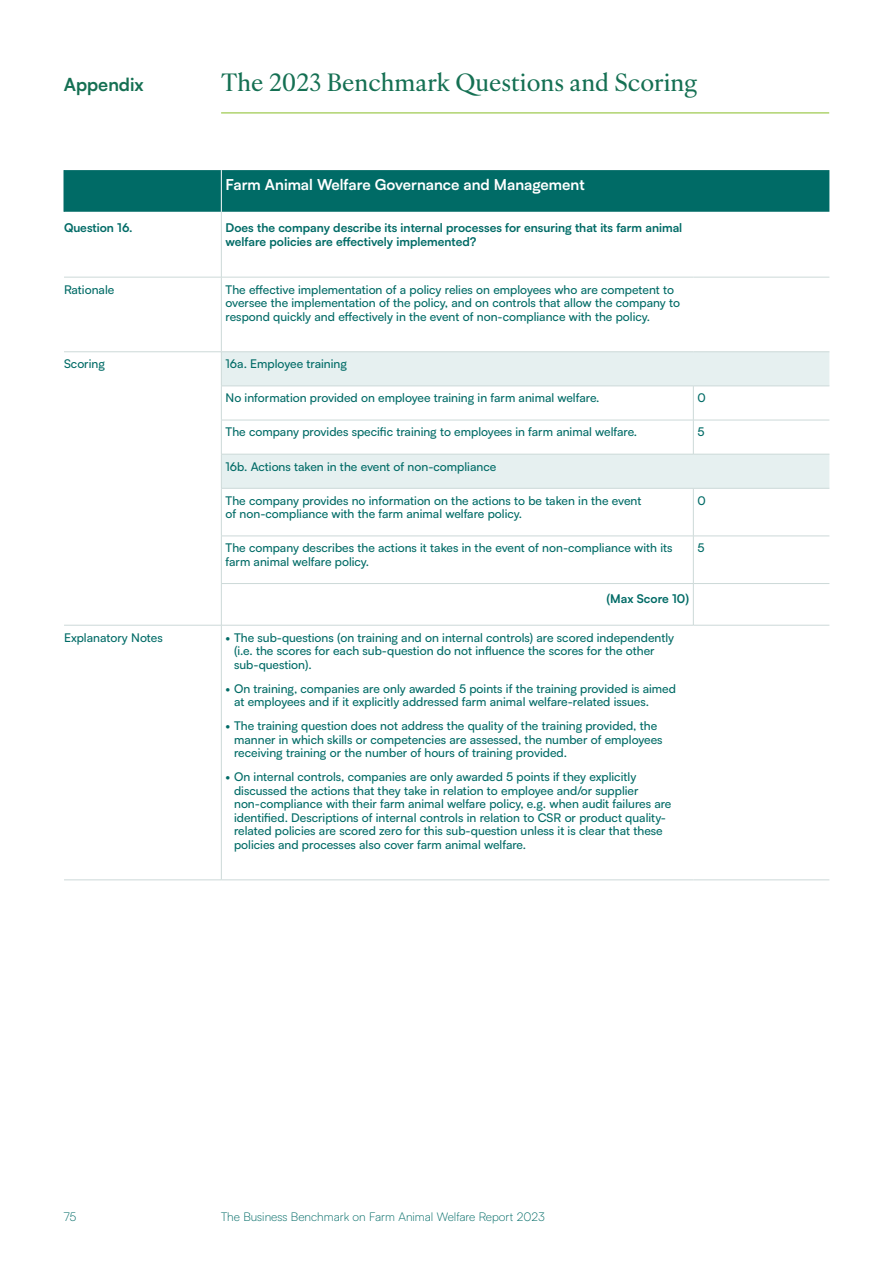
<style>
.page{position:relative;width:893px;height:1263px;background:#fff}
.page>*{position:absolute;margin:0;border:0;box-sizing:border-box;transform-origin:0 0}
.t1{font:500 24px "Ivy Ora Text";color:#157053}
.t2{font:700 18px "Satoshi";color:#157053}
.t3{font:700 15px "Satoshi";color:#fff}
.t4{font:500 12px/13.5px "Satoshi";color:#006b66}
.t5{font:700 12px/13.5px "Satoshi";color:#006b66}
.t6{font:300 12px "Satoshi";color:#006b66}
</style>
<div class="page">
<div style="left:65px;top:170px;width:764px;height:42px;background:#006b66"></div>
<svg style="left:222px;top:352px;width:607px;height:136px;fill:#e6f0f0"></svg>
<hr style="left:221px;top:212px;width:1px;height:65px;background:#ccd9d8">
<hr style="left:64px;top:277px;width:157px;height:1px;background:#ccd9d8">
<hr style="left:221px;top:277px;width:472px;height:1px;background:#ccd9d8">
<hr style="left:221px;top:277px;width:1px;height:75px;background:#ccd9d8">
<hr style="left:693px;top:277px;width:136px;height:1px;background:#ccd9d8">
<hr style="left:64px;top:351px;width:157px;height:1px;background:#ccd9d8">
<hr style="left:221px;top:351px;width:472px;height:1px;background:#ccd9d8">
<hr style="left:221px;top:352px;width:1px;height:34px;background:#ccd9d8">
<hr style="left:693px;top:351px;width:136px;height:1px;background:#ccd9d8">
<hr style="left:221px;top:386px;width:472px;height:1px;background:#ccd9d8">
<hr style="left:221px;top:386px;width:1px;height:34px;background:#ccd9d8">
<hr style="left:693px;top:386px;width:136px;height:1px;background:#ccd9d8">
<hr style="left:693px;top:386px;width:1px;height:34px;background:#ccd9d8">
<hr style="left:221px;top:420px;width:472px;height:1px;background:#ccd9d8">
<hr style="left:221px;top:420px;width:1px;height:34px;background:#ccd9d8">
<hr style="left:693px;top:420px;width:136px;height:1px;background:#ccd9d8">
<hr style="left:693px;top:420px;width:1px;height:34px;background:#ccd9d8">
<hr style="left:221px;top:454px;width:472px;height:1px;background:#ccd9d8">
<hr style="left:221px;top:454px;width:1px;height:34px;background:#ccd9d8">
<hr style="left:693px;top:454px;width:136px;height:1px;background:#ccd9d8">
<hr style="left:221px;top:488px;width:472px;height:1px;background:#ccd9d8">
<hr style="left:221px;top:488px;width:1px;height:48px;background:#ccd9d8">
<hr style="left:693px;top:488px;width:136px;height:1px;background:#ccd9d8">
<hr style="left:693px;top:488px;width:1px;height:48px;background:#ccd9d8">
<hr style="left:221px;top:536px;width:472px;height:1px;background:#ccd9d8">
<hr style="left:221px;top:536px;width:1px;height:47px;background:#ccd9d8">
<hr style="left:693px;top:536px;width:136px;height:1px;background:#ccd9d8">
<hr style="left:693px;top:536px;width:1px;height:47px;background:#ccd9d8">
<hr style="left:221px;top:583px;width:472px;height:1px;background:#ccd9d8">
<hr style="left:221px;top:584px;width:1px;height:41px;background:#ccd9d8">
<hr style="left:693px;top:583px;width:136px;height:1px;background:#ccd9d8">
<hr style="left:693px;top:584px;width:1px;height:41px;background:#ccd9d8">
<hr style="left:64px;top:625px;width:157px;height:1px;background:#ccd9d8">
<hr style="left:221px;top:625px;width:472px;height:1px;background:#ccd9d8">
<hr style="left:221px;top:625px;width:1px;height:255px;background:#ccd9d8">
<hr style="left:693px;top:625px;width:136px;height:1px;background:#ccd9d8">
<hr style="left:64px;top:879px;width:157px;height:1px;background:#ccd9d8">
<hr style="left:221px;top:879px;width:472px;height:1px;background:#ccd9d8">
<hr style="left:693px;top:879px;width:136px;height:1px;background:#ccd9d8">
<hr style="left:64px;top:170px;width:1px;height:42px;background:#006b66">
<hr style="left:221px;top:170px;width:1px;height:42px;background:#fff">
<hr style="left:221px;top:113px;width:608px;height:1px;background:#87bd26">
<h2 class="t2" style="left:64px;top:72px;width:82px">Appendix</h2>
<h1 class="t1" style="left:221px;top:64px;width:478px">The 2023 Benchmark Questions and Scoring</h1>
<p class="t3" style="left:226px;top:173px;width:361px">Farm Animal Welfare Governance and Management</p>
<p class="t5" style="left:64px;top:221px;width:70px">Question 16.</p>
<p class="t5" style="left:226px;top:221px;width:458px">Does the company describe its internal processes for ensuring that its farm animal welfare policies are effectively implemented?</p>
<p class="t4" style="left:64px;top:282px;width:52px">Rationale</p>
<p class="t4" style="left:226px;top:282px;width:456px">The effective implementation of a policy relies on employees who are competent to oversee the implementation of the policy, and on controls that allow the company to respond quickly and effectively in the event of non-compliance with the policy.</p>
<p class="t4" style="left:64px;top:356px;width:42px">Scoring</p>
<p class="t4" style="left:226px;top:356px;width:123px">16a. Employee training</p>
<p class="t4" style="left:226px;top:391px;width:375px">No information provided on employee training in farm animal welfare.</p>
<p class="t4" style="left:698px;top:391px;width:10px">0</p>
<p class="t4" style="left:226px;top:425px;width:413px">The company provides specific training to employees in farm animal welfare.</p>
<p class="t4" style="left:698px;top:425px;width:9px">5</p>
<p class="t4" style="left:226px;top:459px;width:272px">16b. Actions taken in the event of non-compliance</p>
<p class="t4" style="left:226px;top:493px;width:417px">The company provides no information on the actions to be taken in the event of non-compliance with the farm animal welfare policy.</p>
<p class="t4" style="left:698px;top:493px;width:10px">0</p>
<p class="t4" style="left:226px;top:541px;width:448px">The company describes the actions it takes in the event of non-compliance with its farm animal welfare policy.</p>
<p class="t4" style="left:698px;top:541px;width:9px">5</p>
<p class="t5" style="left:607px;top:591px;width:84px">(Max Score 10)</p>
<p class="t4" style="left:64px;top:630px;width:100px">Explanatory Notes</p>
<p class="t4" style="left:234px;top:630px;width:442px;text-indent:-9px">• The sub-questions (on training and on internal controls) are scored independently (i.e. the scores for each sub-question do not influence the scores for the other sub-question).</p>
<p class="t4" style="left:234px;top:681px;width:443px;text-indent:-9px">• On training, companies are only awarded 5 points if the training provided is aimed at employees and if it explicitly addressed farm animal welfare-related issues.</p>
<p class="t4" style="left:234px;top:718px;width:430px;text-indent:-9px">• The training question does not address the quality of the training provided, the manner in which skills or competencies are assessed, the number of employees receiving training or the number of hours of training provided.</p>
<p class="t4" style="left:234px;top:769px;width:439px;text-indent:-9px">• On internal controls, companies are only awarded 5 points if they explicitly discussed the actions that they take in relation to employee and/or supplier non-compliance with their farm animal welfare policy, e.g. when audit failures are identified. Descriptions of internal controls in relation to CSR or product quality&shy;related policies are scored zero for this sub-question unless it is clear that these policies and processes also cover farm animal welfare.</p>
<p class="t6" style="left:64px;top:1209px;width:14px">75</p>
<p class="t6" style="left:221px;top:1209px;width:325px">The Business Benchmark on Farm Animal Welfare Report 2023</p>
</div>
